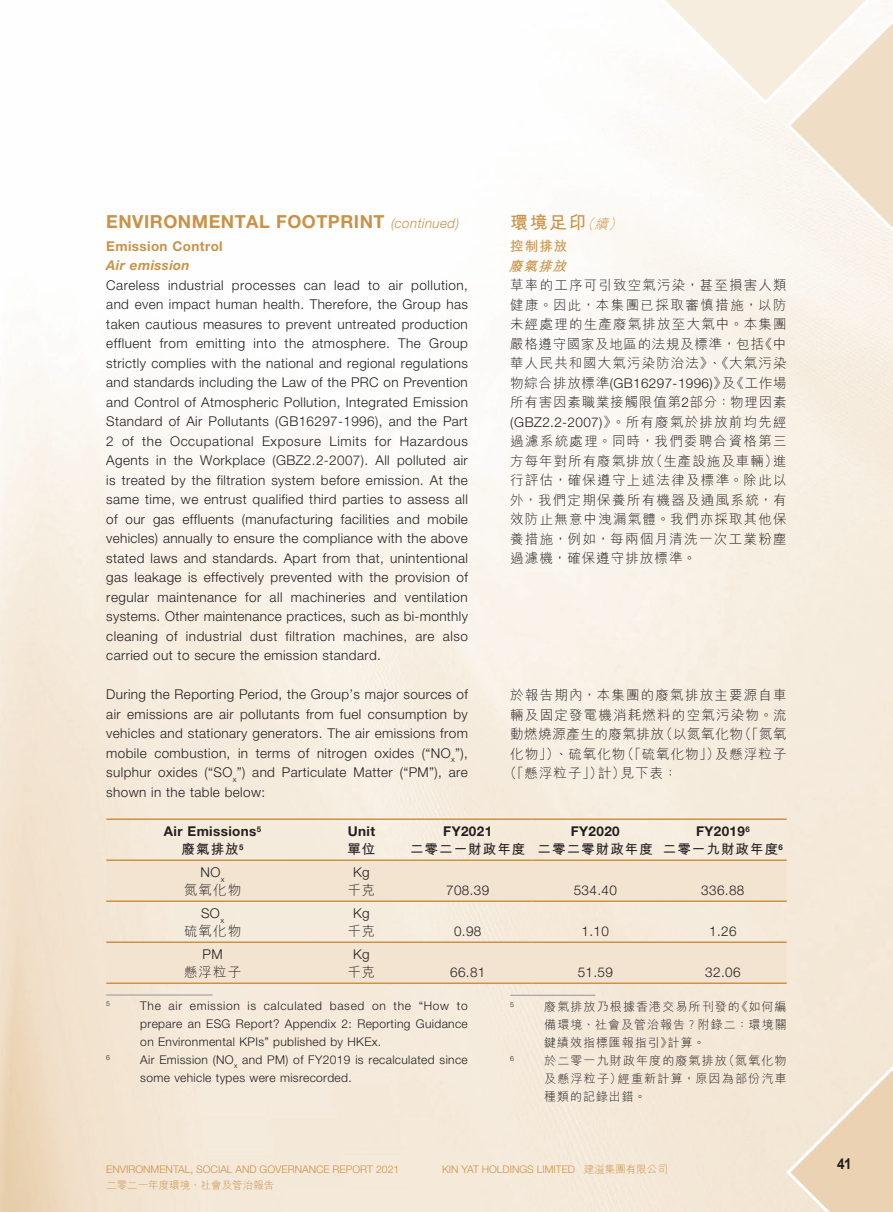
<style>
.page{position:relative;width:893px;height:1212px;background:#fff}
.page>*{position:absolute;margin:0;border:0;box-sizing:border-box;transform-origin:0 0}
._01_H1{font:700 18px "Helvetica Neue LT Std";letter-spacing:.03em;color:#ca9247}
._001_H1_C{font:700 18px "M Hei HK";color:#ca9247}
.t1{font:700 15px "Arial";color:#231f20;scale:.9 1}
._00_txt{font:300 13.5px/19.5px "Helvetica Neue LT Std";letter-spacing:.03em;color:#231f20;text-align:justify}
._000_txt_C{font:300 13.5px/19.5px "M Hei HK";letter-spacing:.09em;color:#231f20;text-align:justify}
._50_Table_txt{font:300 13.5px "Helvetica Neue LT Std";letter-spacing:.03em;color:#231f20}
._50_Table_txt-2{font:700 13.5px "Helvetica Neue LT Std";letter-spacing:.03em;color:#231f20}
._50_Table_txt-3{font:700 13.5px "M Hei HK";letter-spacing:.08em;color:#231f20}
._000_txt_C-2{font:300 13.5px "M Hei HK";letter-spacing:.04em;color:#231f20}
._50_Table_txt-4{font:300 13.5px "M Hei HK";letter-spacing:.08em;color:#231f20}
._02_H2{font:700 13.5px "Helvetica Neue LT Std";letter-spacing:.03em;color:#ca9247}
._03_H3{font:italic 700 13.5px "Helvetica Neue LT Std";letter-spacing:.03em;color:#ca9247}
._002_H2_C{font:700 13.5px "M Hei HK";color:#ca9247}
._003_H3_C{font:italic 700 13.5px "M Hei HK";color:#ca9247}
._06_Notes{font:300 12px/18px "Helvetica Neue LT Std";letter-spacing:.03em;color:#231f20;text-align:justify}
._006_Notes_C{font:300 12px/18px "M Hei HK";letter-spacing:.095em;color:#231f20;text-align:justify}
.t2{font:300 10.5px "Helvetica Neue LT Std";color:#ca9247}
.t3{font:300 10.5px "M Hei HK";color:#ca9247}
._06_Notes-2{font:300 7.05px "Helvetica Neue LT Std";color:#231f20}
._006_Notes_C-2{font:300 7.05px "Helvetica Neue LT Std";color:#231f20}
.s1{font-weight:300;font-style:italic;font-size:13.5px}
.s2{font-family:"Helvetica Neue LT Std"}
.s3{font-family:"M Hei HK"}
</style>
<div class="page">
<svg style="left:784px;top:1064px;width:109px;height:148px;background:#eedcc4"></svg>
<svg style="left:657px;top:0;width:236px;height:234px"></svg>
<svg style="left:106px;top:861px;width:681px;height:121px;background:#f2e6d4"></svg>
<hr style="left:106px;top:818px;width:213px;height:2px;background:#ca9247">
<hr style="left:319px;top:818px;width:85px;height:2px;background:#ca9247">
<hr style="left:404px;top:818px;width:127px;height:2px;background:#ca9247">
<hr style="left:531px;top:818px;width:128px;height:2px;background:#ca9247">
<hr style="left:659px;top:818px;width:128px;height:2px;background:#ca9247">
<hr style="left:106px;top:859px;width:213px;height:2px;background:#ca9247">
<hr style="left:319px;top:859px;width:85px;height:2px;background:#ca9247">
<hr style="left:404px;top:859px;width:127px;height:2px;background:#ca9247">
<hr style="left:531px;top:859px;width:128px;height:2px;background:#ca9247">
<hr style="left:659px;top:859px;width:128px;height:2px;background:#ca9247">
<hr style="left:106px;top:900px;width:213px;height:2px;background:#ca9247">
<hr style="left:319px;top:900px;width:85px;height:2px;background:#ca9247">
<hr style="left:404px;top:900px;width:127px;height:2px;background:#ca9247">
<hr style="left:531px;top:900px;width:128px;height:2px;background:#ca9247">
<hr style="left:659px;top:900px;width:128px;height:2px;background:#ca9247">
<hr style="left:106px;top:941px;width:213px;height:2px;background:#ca9247">
<hr style="left:106px;top:982px;width:213px;height:2px;background:#ca9247">
<hr style="left:319px;top:941px;width:85px;height:2px;background:#ca9247">
<hr style="left:404px;top:941px;width:127px;height:2px;background:#ca9247">
<hr style="left:531px;top:941px;width:128px;height:2px;background:#ca9247">
<hr style="left:319px;top:982px;width:85px;height:2px;background:#ca9247">
<hr style="left:404px;top:982px;width:127px;height:2px;background:#ca9247">
<hr style="left:531px;top:982px;width:128px;height:2px;background:#ca9247">
<hr style="left:659px;top:941px;width:128px;height:2px;background:#ca9247">
<hr style="left:659px;top:982px;width:128px;height:2px;background:#ca9247">
<hr style="left:106px;top:994px;width:107px;height:1px;background:#939598">
<hr style="left:510px;top:995px;width:85px;height:1px;background:#939598">
<p class="_001_H1_C" style="left:510px;top:209px;width:118px">環境足印<span class="s1">（續）</span></p>
<p class="_002_H2_C" style="left:510px;top:237px;width:59px">控制排放</p>
<p class="_003_H3_C" style="left:509px;top:256px;width:63px">廢氣排放</p>
<p class="_000_txt_C" style="left:510px;top:275px;width:278px">草率的工序可引致空氣污染，甚至損害人類健康。因此，本集團已採取審慎措施，以防未經處理的生產廢氣排放至大氣中。本集團嚴格遵守國家及地區的法規及標準，包括《中華人民共和國大氣污染防治法》、《大氣污染物綜合排放標準<span class="s2">(GB16297-1996)</span>》及《工作場所有害因素職業接觸限值第<span class="s2">2</span>部分：物理因素<span class="s2">(GBZ2.2-2007)</span>》。所有廢氣於排放前均先經過濾系統處理。同時，我們委聘合資格第三方每年對所有廢氣排放（生產設施及車輛）進行評估，確保遵守上述法律及標準。除此以外，我們定期保養所有機器及通風系統，有效防止無意中洩漏氣體。我們亦採取其他保養措施，例如，每兩個月清洗一次工業粉塵過濾機，確保遵守排放標準。</p>
<p class="_01_H1" style="left:106px;top:210px;width:354px">ENVIRONMENTAL FOOTPRINT <span class="s1">(continued)</span></p>
<p class="_02_H2" style="left:106px;top:237px;width:118px">Emission Control</p>
<p class="_03_H3" style="left:106px;top:257px;width:85px">Air emission</p>
<p class="_00_txt" style="left:106px;top:275px;width:363px">Careless industrial processes can lead to air pollution, and even impact human health. Therefore, the Group has taken cautious measures to prevent untreated production effluent from emitting into the atmosphere. The Group strictly complies with the national and regional regulations and standards including the Law of the PRC on Prevention and Control of Atmospheric Pollution, Integrated Emission Standard of Air Pollutants (GB16297-1996), and the Part 2 of the Occupational Exposure Limits for Hazardous Agents in the Workplace (GBZ2.2-2007). All polluted air is treated by the filtration system before emission. At the same time, we entrust qualified third parties to assess all of our gas effluents (manufacturing facilities and mobile vehicles) annually to ensure the compliance with the above stated laws and standards. Apart from that, unintentional gas leakage is effectively prevented with the provision of regular maintenance for all machineries and ventilation systems. Other maintenance practices, such as bi-monthly cleaning of industrial dust filtration machines, are also carried out to secure the emission standard.</p>
<p class="_00_txt" style="left:106px;top:684px;width:363px">During the Reporting Period, the Group’s major sources of air emissions are air pollutants from fuel consumption by vehicles and stationary generators. The air emissions from mobile combustion, in terms of nitrogen oxides (“NO<sub>x</sub>”), sulphur oxides (“SO<sub>x</sub>”) and Particulate Matter (“PM”), are shown in the table below:</p>
<p class="_50_Table_txt-2" style="left:164px;top:823px;width:99px">Air Emissions<sup>5</sup></p>
<p class="_50_Table_txt-3" style="left:182px;top:839px;width:63px">廢氣排放<sup>5</sup></p>
<p class="_000_txt_C" style="left:510px;top:685px;width:278px">於報告期內，本集團的廢氣排放主要源自車</p>
<p class="_000_txt_C" style="left:510px;top:704px;width:278px">輛及固定發電機消耗燃料的空氣污染物。流</p>
<p class="_000_txt_C-2" style="left:510px;top:724px;width:278px">動燃燒源產生的廢氣排放（以氮氧化物（「氮氧</p>
<p class="_000_txt_C" style="left:510px;top:743px;width:278px">化物」）、硫氧化物（「硫氧化物」）及懸浮粒子</p>
<p class="_000_txt_C" style="left:503px;top:763px;width:175px">（「懸浮粒子」）計）見下表：</p>
<p class="_50_Table_txt-2" style="left:696px;top:823px;width:55px">FY2019<sup>6</sup></p>
<p class="_50_Table_txt-3" style="left:663px;top:839px;width:122px">二零一九財政年度<sup>6</sup></p>
<p class="_50_Table_txt-2" style="left:348px;top:823px;width:29px">Unit</p>
<p class="_50_Table_txt-3" style="left:347px;top:839px;width:30px">單位</p>
<p class="_50_Table_txt-2" style="left:443px;top:823px;width:50px">FY2021</p>
<p class="_50_Table_txt-3" style="left:410px;top:839px;width:117px">二零二一財政年度</p>
<p class="_50_Table_txt-2" style="left:571px;top:823px;width:50px">FY2020</p>
<p class="_50_Table_txt-3" style="left:538px;top:839px;width:117px">二零二零財政年度</p>
<p class="_50_Table_txt" style="left:201px;top:864px;width:26px">NO<sub>x</sub></p>
<p class="_50_Table_txt-4" style="left:184px;top:881px;width:59px">氮氧化物</p>
<p class="_50_Table_txt" style="left:353px;top:864px;width:18px">Kg</p>
<p class="_50_Table_txt-4" style="left:347px;top:881px;width:30px">千克</p>
<p class="_50_Table_txt" style="left:446px;top:882px;width:45px">708.39</p>
<p class="_50_Table_txt" style="left:574px;top:882px;width:45px">534.40</p>
<p class="_50_Table_txt" style="left:701px;top:882px;width:45px">336.88</p>
<p class="_50_Table_txt" style="left:201px;top:905px;width:25px">SO<sub>x</sub></p>
<p class="_50_Table_txt-4" style="left:184px;top:922px;width:59px">硫氧化物</p>
<p class="_50_Table_txt" style="left:353px;top:905px;width:18px">Kg</p>
<p class="_50_Table_txt-4" style="left:347px;top:922px;width:30px">千克</p>
<p class="_50_Table_txt" style="left:454px;top:923px;width:29px">0.98</p>
<p class="_50_Table_txt" style="left:582px;top:923px;width:29px">1.10</p>
<p class="_50_Table_txt" style="left:709px;top:923px;width:29px">1.26</p>
<p class="_50_Table_txt" style="left:203px;top:946px;width:22px">PM</p>
<p class="_50_Table_txt-4" style="left:184px;top:963px;width:59px">懸浮粒子</p>
<p class="_50_Table_txt" style="left:353px;top:946px;width:18px">Kg</p>
<p class="_50_Table_txt-4" style="left:347px;top:963px;width:30px">千克</p>
<p class="_50_Table_txt" style="left:450px;top:964px;width:37px">66.81</p>
<p class="_50_Table_txt" style="left:578px;top:964px;width:37px">51.59</p>
<p class="_50_Table_txt" style="left:705px;top:964px;width:37px">32.06</p>
<p class="_06_Notes-2" style="left:106px;top:999px;width:5px">5</p>
<p class="_06_Notes" style="left:140px;top:997px;width:329px">The air emission is calculated based on the “How to prepare an ESG Report? Appendix 2: Reporting Guidance on Environmental KPIs” published by HKEx.</p>
<p class="_06_Notes-2" style="left:106px;top:1053px;width:5px">6</p>
<p class="_06_Notes" style="left:140px;top:1051px;width:329px">Air Emission (NO<sub>x</sub> and PM) of FY2019 is recalculated since some vehicle types were misrecorded.</p>
<p class="_006_Notes_C-2" style="left:510px;top:1000px;width:5px">5</p>
<p class="_006_Notes_C" style="left:544px;top:997px;width:244px">廢氣排放乃根據香港交易所刊發的《如何編備環境、社會及管治報告？附錄二：環境關鍵績效指標匯報指引》計算。</p>
<p class="_006_Notes_C-2" style="left:510px;top:1054px;width:5px">6</p>
<p class="_006_Notes_C" style="left:544px;top:1051px;width:244px">於二零一九財政年度的廢氣排放（氮氧化物及懸浮粒子）經重新計算，原因為部份汽車種類的記錄出錯。</p>
<p class="t2" style="left:106px;top:1162px;width:295px">ENVIRONMENTAL, SOCIAL AND GOVERNANCE REPORT 2021</p>
<p class="t3" style="left:106px;top:1177px;width:169px">二零二一年度環境、社會及管治報告</p>
<p class="t2" style="left:442px;top:1162px;width:227px">KIN YAT HOLDINGS LIMITED <span class="s3">建溢集團有限公司</span></p>
<p class="t1" style="left:837px;top:1153px;width:18px">41</p>
</div>
